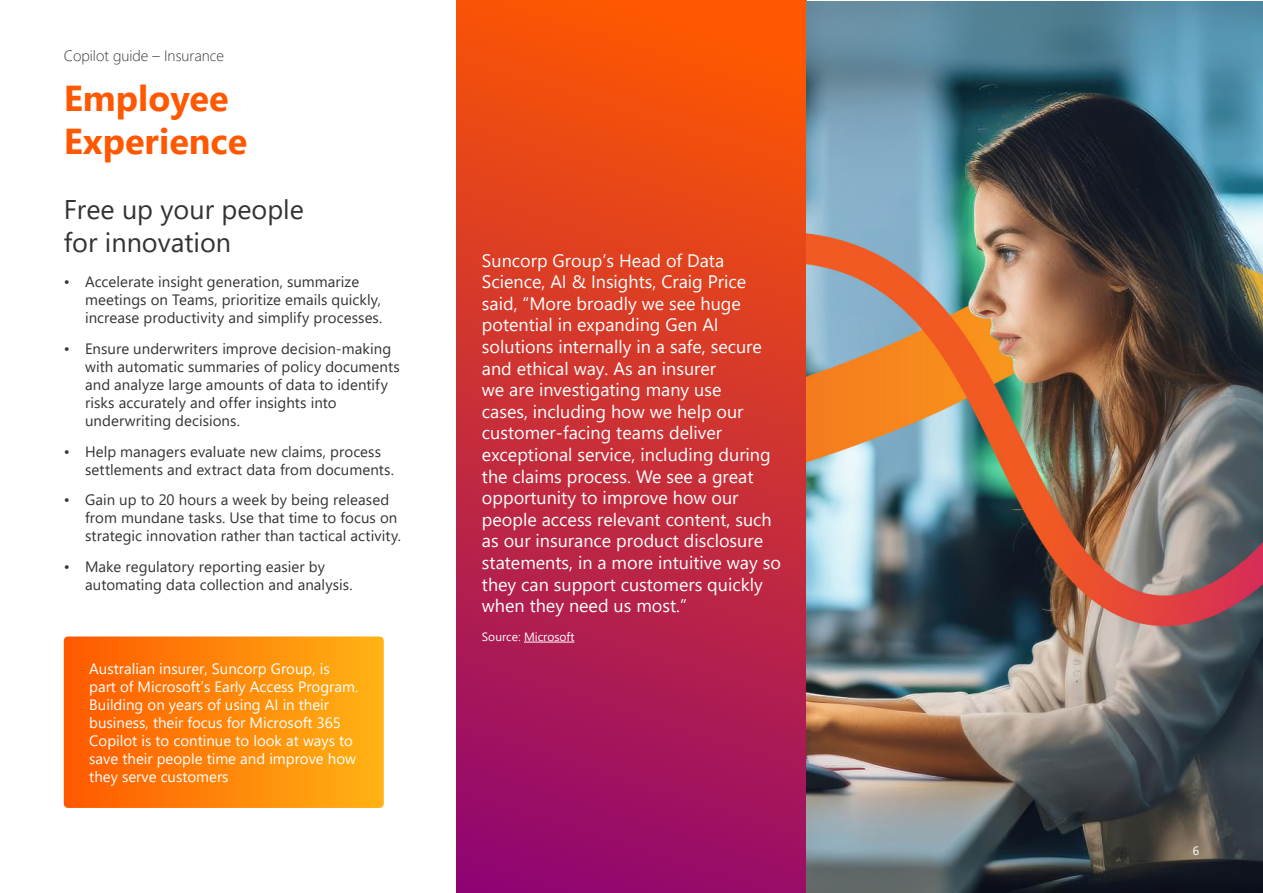
<style>
.page{position:relative;width:1263px;height:893px;background:#fff}
.page>*{position:absolute;margin:0;border:0;box-sizing:border-box;transform-origin:0 0}
.t1{font:700 36px/43.2px "Segoe UI";color:#ff5800}
.t2{font:27px/32.4px "Segoe UI";color:#333}
.t3{font:18px/21.6px "Segoe UI";color:#fff}
.t4{font:15px/18px "Segoe UI";letter-spacing:.005em;color:#333}
.t5{font:15px/18px "Segoe UI";color:#fff}
.t6{font:300 15px "Segoe UI";color:#333}
.t7{font:12px "Segoe UI";color:#fff}
</style>
<div class="page">
<div style="left:456px;top:0;width:350px;height:893px;background:linear-gradient(to bottom,#ff5800,#93086d)"></div>
<hr style="left:524px;top:642px;width:50px;height:1px;background:#fff">
<svg style="left:64px;top:636px;width:320px;height:172px;background:#ff860a"></svg>
<img style="left:806px;top:1px;width:457px;height:892px">
<p class="t6" style="left:64px;top:41px;width:162px">Copilot guide – Insurance</p>
<h1 class="t1" style="left:64px;top:74px;width:185px">Employee<br>Experience</h1>
<h2 class="t2" style="left:64px;top:191px;width:242px">Free up your people for innovation</h2>
<p class="t4" style="left:85px;top:271px;width:299px;text-indent:-21px">• Accelerate insight generation, summarize meetings on Teams, prioritize emails quickly, increase productivity and simplify processes.</p>
<p class="t4" style="left:85px;top:338px;width:316px;text-indent:-21px">• Ensure underwriters improve decision-making with automatic summaries of policy documents and analyze large amounts of data to identify risks accurately and offer insights into underwriting decisions.</p>
<p class="t4" style="left:85px;top:441px;width:310px;text-indent:-21px">• Help managers evaluate new claims, process settlements and extract data from documents.</p>
<p class="t4" style="left:85px;top:490px;width:318px;text-indent:-21px">• Gain up to 20 hours a week by being released from mundane tasks. Use that time to focus on strategic innovation rather than tactical activity.</p>
<p class="t4" style="left:85px;top:556px;width:269px;text-indent:-21px">• Make regulatory reporting easier by automating data collection and analysis.</p>
<p class="t5" style="left:89px;top:659px;width:270px">Australian insurer, Suncorp Group, is part of Microsoft’s Early Access Program.<br>Building on years of using AI in their business, their focus for Microsoft 365<br>Copilot is to continue to look at ways to save their people time and improve how they serve customers</p>
<p class="t3" style="left:482px;top:248px;width:300px">Suncorp Group’s Head of Data<br>Science, AI &amp; Insights, Craig Price said, “More broadly we see huge potential in expanding Gen AI solutions internally in a safe, secure and ethical way. As an insurer<br>we are investigating many use<br>cases, including how we help our customer-facing teams deliver exceptional service, including during the claims process. We see a great opportunity to improve how our people access relevant content, such as our insurance product disclosure statements, in a more intuitive way so they can support customers quickly when they need us most.”</p>
<p class="t7" style="left:482px;top:625px;width:94px">Source: Microsoft</p>
<p class="t7" style="left:1193px;top:839px;width:8px">6</p>
</div>
